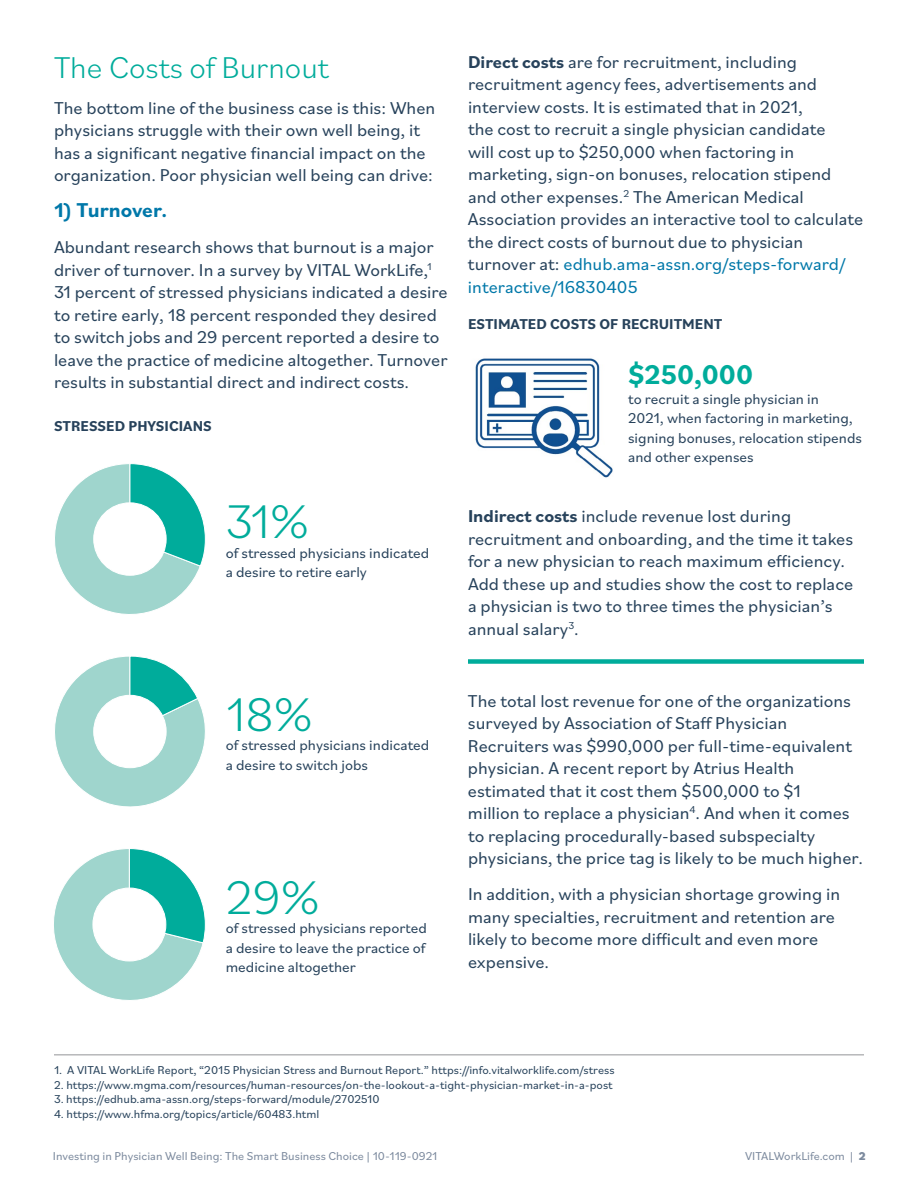
<style>
.page{position:relative;width:918px;height:1188px;background:#fff}
.page>*{position:absolute;margin:0;border:0;box-sizing:border-box;transform-origin:0 0}
.t1{font:300 49.5px "Bilo";color:#00ac9b}
.t2{font:300 31.5px "Bilo";color:#00ac9b}
.t3{font:700 28.5px "Bilo";color:#00ac9b}
.t4{font:700 21px "Bilo";color:#0078a9}
.t5{font:18px/22.5px "Bilo";color:#27425b}
.t6{font:15px/19.5px "Bilo";color:#27425b}
.t7{font:700 15px "Bilo";color:#27425b}
.t8{font:12px "Bilo";color:#27425b}
.t9{font:12px "Bilo";color:#7c8a9e}
.s1{font-weight:700}
.s2{color:#0078a9}
.s3{font-weight:800}
</style>
<div class="page">
<img style="left:475px;top:358px;width:138px;height:120px">
<div style="left:468px;top:659px;width:396px;height:5px;background:#00ac9b"></div>
<svg style="left:55px;top:463px;width:151px;height:151px"></svg>
<div style="left:94px;top:503px;width:72px;height:72px;background:#fff;border-radius:50%"></div>
<div style="left:93px;top:502px;width:74px;height:74px;border:1px solid #fff;border-radius:50%"></div>
<svg style="left:55px;top:656px;width:150px;height:151px"></svg>
<div style="left:94px;top:695px;width:72px;height:73px;background:#fff;border-radius:50%"></div>
<div style="left:93px;top:695px;width:74px;height:73px;border:1px solid #fff;border-radius:50%"></div>
<svg style="left:54px;top:848px;width:152px;height:152px"></svg>
<div style="left:93px;top:888px;width:73px;height:73px;background:#fff;border-radius:50%"></div>
<div style="left:92px;top:888px;width:74px;height:73px;border:1px solid #fff;border-radius:50%"></div>
<hr style="left:54px;top:1054px;width:810px;height:1px;background:#939598">
<h2 class="t2" style="left:54px;top:45px;width:276px">The Costs of Burnout</h2>
<p class="t5" style="left:54px;top:96px;width:383px">The bottom line of the business case is this: When physicians struggle with their own well being, it has a significant negative financial impact on the organization. Poor physician well being can drive:</p>
<p class="t4" style="left:54px;top:196px;width:115px">1) Turnover.</p>
<p class="t5" style="left:54px;top:235px;width:395px">Abundant research shows that burnout is a major driver of turnover. In a survey by VITAL WorkLife,<sup>1<br></sup>31 percent of stressed physicians indicated a desire to retire early, 18 percent responded they desired to switch jobs and 29 percent reported a desire to leave the practice of medicine altogether. Turnover results in substantial direct and indirect costs.</p>
<p class="t7" style="left:54px;top:416px;width:159px">STRESSED PHYSICIANS</p>
<h1 class="t1" style="left:226px;top:487px;width:85px">31%</h1>
<p class="t6" style="left:226px;top:542px;width:205px">of stressed physicians indicated a desire to retire early</p>
<p class="t5" style="left:468px;top:50px;width:397px"><span class="s1">Direct costs</span> are for recruitment, including recruitment agency fees, advertisements and interview costs. It is estimated that in 2021,<br>the cost to recruit a single physician candidate<br>will cost up to $250,000 when factoring in marketing, sign-on bonuses, relocation stipend and other expenses.<sup>2</sup> The American Medical Association provides an interactive tool to calculate the direct costs of burnout due to physician turnover at: <span class="s2">edhub.ama-assn.org/steps-forward/ interactive/16830405</span></p>
<p class="t7" style="left:468px;top:313px;width:256px">ESTIMATED COSTS OF RECRUITMENT</p>
<h3 class="t3" style="left:628px;top:355px;width:126px">$250,000</h3>
<p class="t6" style="left:628px;top:388px;width:235px">to recruit a single physician in<br>2021, when factoring in marketing, signing bonuses, relocation stipends and other expenses</p>
<p class="t5" style="left:468px;top:504px;width:387px"><span class="s1">Indirect costs</span> include revenue lost during recruitment and onboarding, and the time it takes for a new physician to reach maximum efficiency.<br>Add these up and studies show the cost to replace a physician is two to three times the physician’s annual salary<sup>3</sup>.</p>
<h1 class="t1" style="left:226px;top:680px;width:89px">18%</h1>
<p class="t6" style="left:226px;top:735px;width:205px">of stressed physicians indicated a desire to switch jobs</p>
<h1 class="t1" style="left:226px;top:863px;width:96px">29%</h1>
<p class="t6" style="left:226px;top:918px;width:203px;text-align:justify">of stressed physicians reported a desire to leave the practice of medicine altogether</p>
<p class="t5" style="left:468px;top:689px;width:397px">The total lost revenue for one of the organizations surveyed by Association of Staff Physician Recruiters was $990,000 per full-time-equivalent physician. A recent report by Atrius Health estimated that it cost them $500,000 to $1<br>million to replace a physician<sup>4</sup>. And when it comes to replacing procedurally-based subspecialty physicians, the price tag is likely to be much higher.</p>
<p class="t5" style="left:468px;top:882px;width:374px">In addition, with a physician shortage growing in many specialties, recruitment and retention are likely to become more difficult and even more expensive.</p>
<p class="t8" style="left:54px;top:1062px;width:562px">1. A VITAL WorkLife Report, “2015 Physician Stress and Burnout Report.” https://info.vitalworklife.com/stress</p>
<p class="t8" style="left:54px;top:1076px;width:560px">2. https://www.mgma.com/resources/human-resources/on-the-lookout-a-tight-physician-market-in-a-post</p>
<p class="t8" style="left:54px;top:1091px;width:327px">3. https://edhub.ama-assn.org/steps-forward/module/2702510</p>
<p class="t8" style="left:54px;top:1105px;width:267px">4. https://www.hfma.org/topics/article/60483.html</p>
<p class="t9" style="left:53px;top:1148px;width:386px">Investing in Physician Well Being: The Smart Business Choice | 10-119-0921</p>
<p class="t9" style="left:745px;top:1148px;width:122px">VITALWorkLife.com | <span class="s3">2</span></p>
</div>
